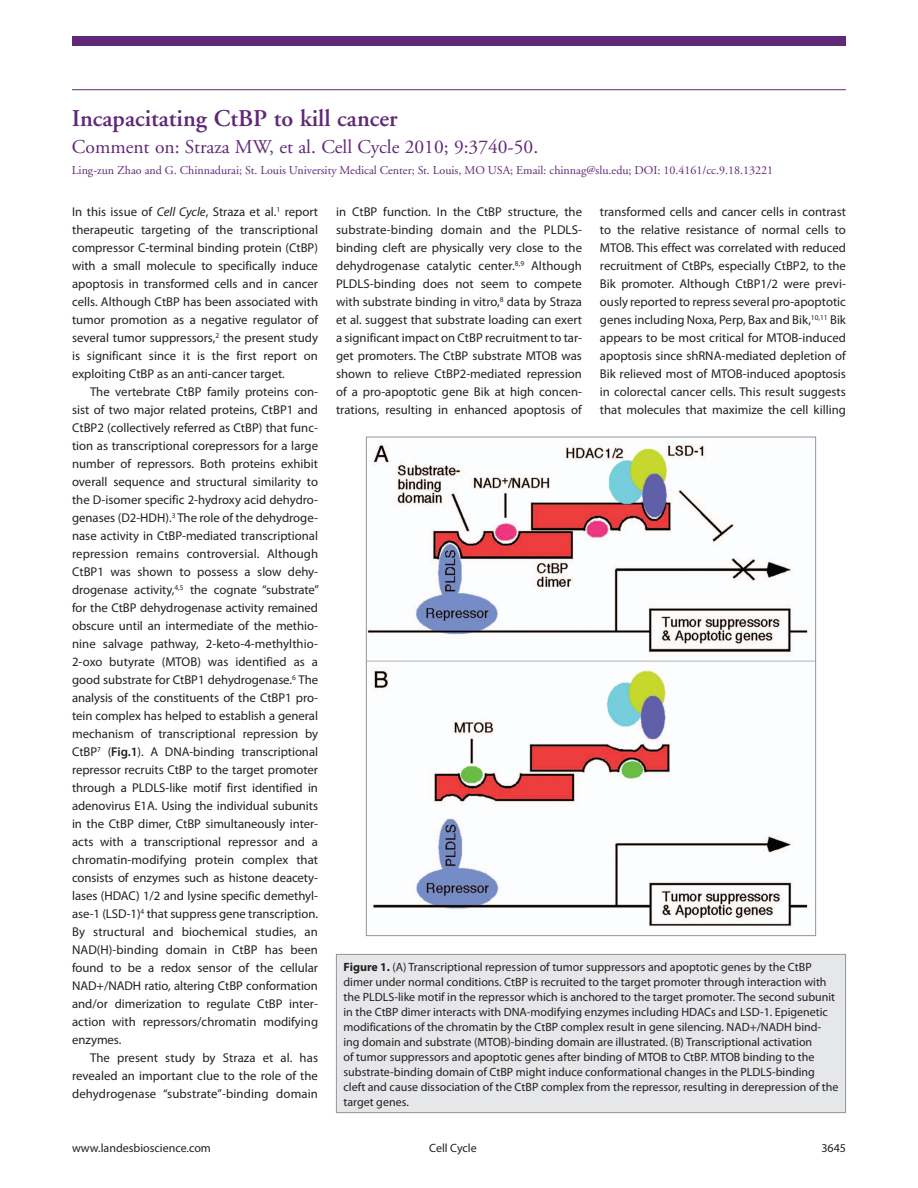
<style>
.page{position:relative;width:918px;height:1188px;background:#fff}
.page>*{position:absolute;margin:0;border:0;box-sizing:border-box;transform-origin:0 0}
.t1{font:600 24px "Adobe Garamond";color:#602877}
.t2{font:19.5px "Adobe Garamond";color:#602877}
.t3{font:12.75px/18px "Myriad Pro";color:#231f20;text-align:justify}
.t4{font:12px/15px "Myriad Pro";color:#231f20}
.t5{font:12px "Adobe Garamond";color:#602877}
.s1{font-style:italic}
.s2{font-weight:600}
.s3{font-weight:700}
</style>
<div class="page">
<div style="left:72px;top:36px;width:774px;height:10px;background:#602877"></div>
<img style="left:368px;top:443px;width:446px;height:484px">
<div style="left:336px;top:954px;width:510px;height:159px;background:#e6e7e9"></div>
<div style="left:336px;top:954px;width:510px;height:159px;border:1px solid #939598"></div>
<hr style="left:72px;top:89px;width:774px;height:1px;background:#602877">
<h1 class="t1" style="left:72px;top:105px;width:327px">Incapacitating CtBP to kill cancer</h1>
<h2 class="t2" style="left:72px;top:137px;width:468px">Comment on: Straza MW, et al. Cell Cycle 2010; 9:3740-50.</h2>
<p class="t5" style="left:72px;top:164px;width:703px">Ling-zun Zhao and G. Chinnadurai; St. Louis University Medical Center; St. Louis, MO USA; Email: chinnag@slu.edu; DOI: 10.4161/cc.9.18.13221</p>
<p class="t3" style="left:72px;top:203px;width:248px">In this issue of <span class="s1">Cell Cycle</span>, Straza et al.<sup>1</sup> report therapeutic targeting of the transcriptional compressor C-terminal binding protein (CtBP) with a small molecule to specifically induce apoptosis in transformed cells and in cancer cells. Although CtBP has been associated with tumor promotion as a negative regulator of several tumor suppressors,<sup>2</sup> the present study is significant since it is the first report on exploiting CtBP as an anti-cancer target.</p>
<p class="t3" style="left:72px;top:383px;width:249px;text-indent:18px">The vertebrate CtBP family proteins con&shy;sist of two major related proteins, CtBP1 and CtBP2 (collectively referred as CtBP) that func&shy;tion as transcriptional corepressors for a large number of repressors. Both proteins exhibit overall sequence and structural similarity to the D-isomer specific 2-hydroxy acid dehydro&shy;genases (D2-HDH).<sup>3</sup> The role of the dehydroge&shy;nase activity in CtBP-mediated transcriptional repression remains controversial. Although CtBP1 was shown to possess a slow dehy&shy;drogenase activity,<sup>4,5</sup> the cognate “substrate” for the CtBP dehydrogenase activity remained obscure until an intermediate of the methio&shy;nine salvage pathway, 2-keto-4-methylthio-2-oxo butyrate (MTOB) was identified as a good substrate for CtBP1 dehydrogenase.<sup>6</sup> The analysis of the constituents of the CtBP1 pro&shy;tein complex has helped to establish a general mechanism of transcriptional repression by CtBP<sup>7</sup> (<span class="s2">Fig.1</span>). A DNA-binding transcriptional repressor recruits CtBP to the target promoter through a PLDLS-like motif first identified in adenovirus E1A. Using the individual subunits in the CtBP dimer, CtBP simultaneously inter&shy;acts with a transcriptional repressor and a chromatin-modifying protein complex that consists of enzymes such as histone deacety&shy;lases (HDAC) 1/2 and lysine specific demethyl&shy;ase-1 (LSD-1)<sup>4</sup> that suppress gene transcription.<br>By structural and biochemical studies, an NAD(H)-binding domain in CtBP has been found to be a redox sensor of the cellular NAD+/NADH ratio, altering CtBP conformation and/or dimerization to regulate CtBP inter&shy;action with repressors/chromatin modifying enzymes.</p>
<p class="t3" style="left:72px;top:1049px;width:248px;text-indent:18px">The present study by Straza et al. has revealed an important clue to the role of the dehydrogenase “substrate”-binding domain</p>
<p class="t3" style="left:336px;top:203px;width:248px">in CtBP function. In the CtBP structure, the substrate-binding domain and the PLDLS&shy;binding cleft are physically very close to the dehydrogenase catalytic center.<sup>8,9</sup> Although PLDLS-binding does not seem to compete with substrate binding in vitro,<sup>8</sup> data by Straza et al. suggest that substrate loading can exert a significant impact on CtBP recruitment to tar&shy;get promoters. The CtBP substrate MTOB was shown to relieve CtBP2-mediated repression of a pro-apoptotic gene Bik at high concen&shy;trations, resulting in enhanced apoptosis of</p>
<p class="t3" style="left:600px;top:203px;width:248px">transformed cells and cancer cells in contrast to the relative resistance of normal cells to MTOB. This effect was correlated with reduced recruitment of CtBPs, especially CtBP2, to the Bik promoter. Although CtBP1/2 were previ&shy;ously reported to repress several pro-apoptotic genes including Noxa, Perp, Bax and Bik,<sup>10,11</sup> Bik appears to be most critical for MTOB-induced apoptosis since shRNA-mediated depletion of Bik relieved most of MTOB-induced apoptosis in colorectal cancer cells. This result suggests that molecules that maximize the cell killing</p>
<p class="t4" style="left:344px;top:959px;width:496px"><span class="s3">Figure 1.</span> (A) Transcriptional repression of tumor suppressors and apoptotic genes by the CtBP dimer under normal conditions. CtBP is recruited to the target promoter through interaction with the PLDLS-like motif in the repressor which is anchored to the target promoter. The second subunit in the CtBP dimer interacts with DNA-modifying enzymes including HDACs and LSD-1. Epigenetic modifications of the chromatin by the CtBP complex result in gene silencing. NAD+/NADH bind&shy;ing domain and substrate (MTOB)-binding domain are illustrated. (B) Transcriptional activation<br>of tumor suppressors and apoptotic genes after binding of MTOB to CtBP. MTOB binding to the substrate-binding domain of CtBP might induce conformational changes in the PLDLS-binding cleft and cause dissociation of the CtBP complex from the repressor, resulting in derepression of the target genes.</p>
<p class="t4" style="left:72px;top:1141px;width:140px">www.landesbioscience.com</p>
<p class="t4" style="left:429px;top:1141px;width:49px">Cell Cycle</p>
<p class="t4" style="left:821px;top:1141px;width:26px">3645</p>
</div>
